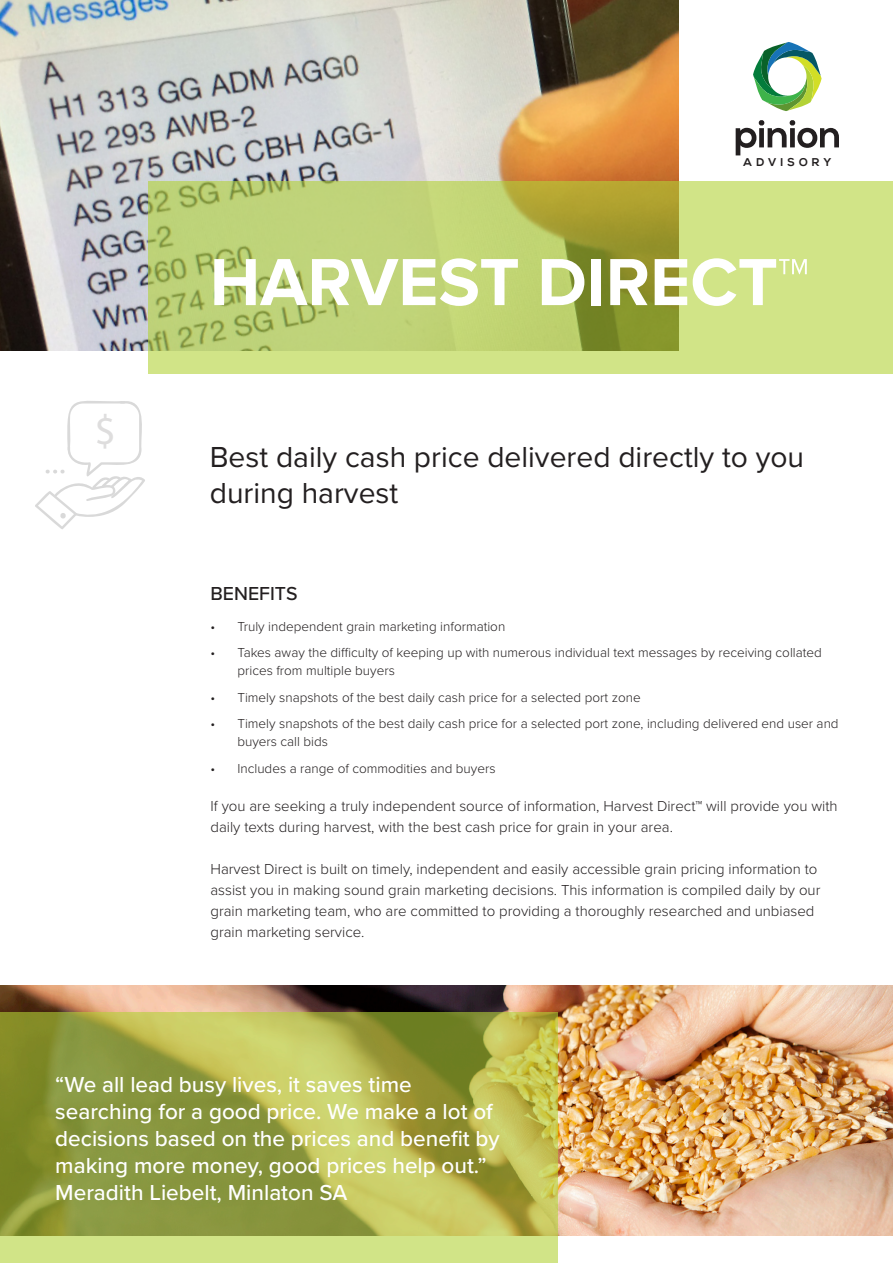
<style>
.page{position:relative;width:893px;height:1263px;background:#fff}
.page>*{position:absolute;margin:0;border:0;box-sizing:border-box;transform-origin:0 0}
.Title_1{font:700 69px "Proxima Nova";color:#fff}
.t1{font:42.45px "Myriad Pro";color:#231f20}
.Title_2{font:30px/36px "Proxima Nova";color:#231f20}
.Testimonials{font:500 22.5px/27px "Proxima Nova";color:#fff}
.subheads{font:500 19.5px "Proxima Nova";color:#231f20}
.Intro_text{font:300 15px/21px "Proxima Nova";color:#231f20}
.t2{font:300 13.5px/18px "Proxima Nova";color:#231f20}
.t3{font:700 11.25px "Nexa";letter-spacing:.35em;color:#231f20}
</style>
<div class="page">
<img style="left:0;top:0;width:678px;height:351px">
<svg style="left:149px;top:181px;width:744px;height:193px;background:#becf70"></svg>
<svg style="left:736px;top:120px;width:103px;height:35px"></svg>
<svg style="left:753px;top:42px;width:69px;height:69px"></svg>
<svg style="left:35px;top:401px;width:110px;height:128px"></svg>
<img style="left:0;top:985px;width:893px;height:251px">
<svg style="left:0;top:1012px;width:557px;height:251px;background:#a5ad4d"></svg>
<p class="t3" style="left:744px;top:156px;width:89px">ADVISORY</p>
<h2 class="t1" style="left:94px;top:405px;width:23px">$</h2>
<p class="Title_1" style="left:210px;top:231px;width:601px">HARVEST DIRECT™</p>
<p class="Title_2" style="left:210px;top:438px;width:596px">Best daily cash price delivered directly to you during harvest</p>
<p class="subheads" style="left:210px;top:579px;width:89px">BENEFITS</p>
<p class="t2" style="left:210px;top:617px;width:296px">• Truly independent grain marketing information</p>
<p class="t2" style="left:237px;top:643px;width:586px;text-indent:-27px">• Takes away the difficulty of keeping up with numerous individual text messages by receiving collated prices from multiple buyers</p>
<p class="t2" style="left:210px;top:688px;width:432px">• Timely snapshots of the best daily cash price for a selected port zone</p>
<p class="t2" style="left:237px;top:714px;width:603px;text-indent:-27px">• Timely snapshots of the best daily cash price for a selected port zone, including delivered end user and buyers call bids</p>
<p class="t2" style="left:210px;top:759px;width:287px">• Includes a range of commodities and buyers</p>
<p class="Intro_text" style="left:210px;top:795px;width:629px">If you are seeking a truly independent source of information, Harvest Direct™ will provide you with daily texts during harvest, with the best cash price for grain in your area.</p>
<p class="Intro_text" style="left:210px;top:858px;width:611px">Harvest Direct is built on timely, independent and easily accessible grain pricing information to assist you in making sound grain marketing decisions. This information is compiled daily by our grain marketing team, who are committed to providing a thoroughly researched and unbiased grain marketing service.</p>
<p class="Testimonials" style="left:55px;top:1070px;width:446px">“We all lead busy lives, it saves time searching for a good price. We make a lot of decisions based on the prices and benefit by making more money, good prices help out.” Meradith Liebelt, Minlaton SA</p>
</div>
